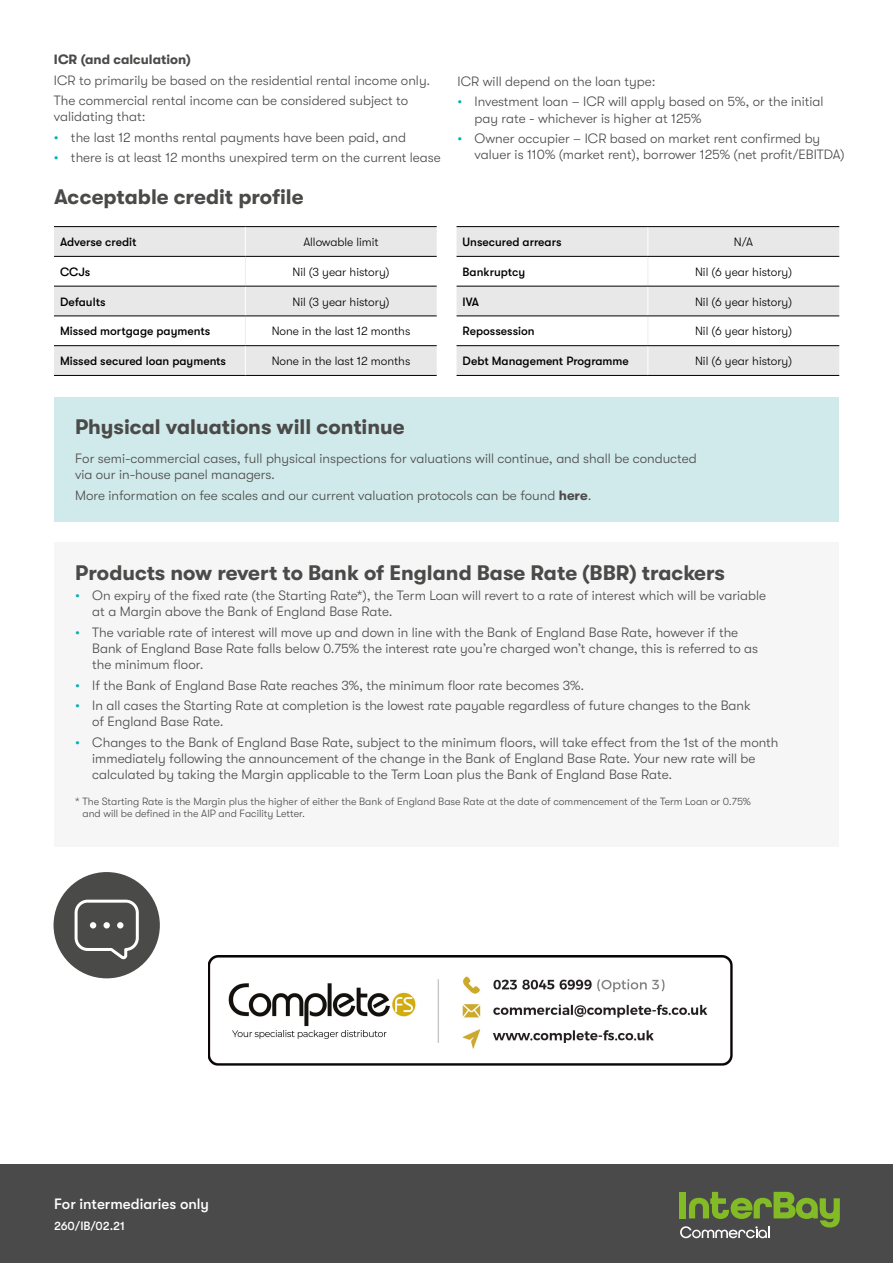
<style>
.page{position:relative;width:893px;height:1263px;background:#fff}
.page>*{position:absolute;margin:0;border:0;box-sizing:border-box;transform-origin:0 0}
.t1{font:700 21px "GT Walsheim";color:#4a4a49}
.t2{font:500 15px "GT Walsheim";color:#fff}
.t3{font:300 13.5px/16.2px "GT Walsheim";color:#4a4a49}
.t4{font:700 13.5px "GT Walsheim";color:#4a4a49}
.t5{font:300 12px "GT Walsheim";color:#000}
.t6{font:500 12px "GT Walsheim";color:#000}
.t7{font:500 12px "GT Walsheim";color:#fff}
.t8{font:300 10.5px/12.6px "GT Walsheim";color:#4a4a49}
.s1{color:#00b1b3}
.s2{font-weight:700}
</style>
<div class="page">
<div style="left:0;top:1164px;width:893px;height:99px;background:#4a4a4a"></div>
<div style="left:679px;top:1192px;width:7px;height:26px;background:#83bb26"></div>
<svg style="left:680px;top:1192px;width:160px;height:46px"></svg>
<svg style="left:54px;top:227px;width:383px;height:148px"></svg>
<hr style="left:54px;top:286px;width:191px;height:1px;background:#000">
<hr style="left:245px;top:286px;width:192px;height:1px;background:#000">
<hr style="left:54px;top:316px;width:191px;height:1px;background:#000">
<hr style="left:245px;top:316px;width:192px;height:1px;background:#000">
<hr style="left:54px;top:345px;width:191px;height:1px;background:#000">
<hr style="left:245px;top:345px;width:192px;height:1px;background:#000">
<hr style="left:54px;top:256px;width:191px;height:1px;background:#000">
<hr style="left:245px;top:256px;width:192px;height:1px;background:#000">
<hr style="left:54px;top:226px;width:191px;height:1px;background:#000">
<hr style="left:245px;top:226px;width:192px;height:1px;background:#000">
<hr style="left:54px;top:375px;width:191px;height:1px;background:#000">
<hr style="left:245px;top:375px;width:192px;height:1px;background:#000">
<svg style="left:457px;top:227px;width:382px;height:148px"></svg>
<hr style="left:457px;top:286px;width:191px;height:1px;background:#000">
<hr style="left:648px;top:286px;width:191px;height:1px;background:#000">
<hr style="left:457px;top:316px;width:191px;height:1px;background:#000">
<hr style="left:648px;top:316px;width:191px;height:1px;background:#000">
<hr style="left:457px;top:256px;width:191px;height:1px;background:#000">
<hr style="left:648px;top:256px;width:191px;height:1px;background:#000">
<hr style="left:457px;top:345px;width:191px;height:1px;background:#000">
<hr style="left:648px;top:345px;width:191px;height:1px;background:#000">
<hr style="left:457px;top:226px;width:191px;height:1px;background:#000">
<hr style="left:648px;top:226px;width:191px;height:1px;background:#000">
<hr style="left:457px;top:375px;width:191px;height:1px;background:#000">
<hr style="left:648px;top:375px;width:191px;height:1px;background:#000">
<div style="left:54px;top:542px;width:785px;height:305px;background:#f6f6f6"></div>
<div style="left:54px;top:397px;width:785px;height:124px;background:#d0e9ea"></div>
<div style="left:54px;top:872px;width:106px;height:106px;background:#4a4a49;border-radius:50%"></div>
<svg style="left:74px;top:899px;width:65px;height:59px"></svg>
<img style="left:209px;top:956px;width:523px;height:109px">
<p class="t4" style="left:54px;top:52px;width:139px">ICR (and calculation)</p>
<p class="t3" style="left:54px;top:70px;width:378px;line-height:20.4px">ICR to primarily be based on the residential rental income only.<br>The commercial rental income can be considered subject to</p>
<p class="t3" style="left:54px;top:109px;width:93px">validating that:</p>
<p class="t3" style="left:54px;top:129px;width:354px"><span class="s1">•</span> the last 12 months rental payments have been paid, and</p>
<p class="t3" style="left:54px;top:150px;width:388px"><span class="s1">•</span> there is at least 12 months unexpired term on the current lease</p>
<h1 class="t1" style="left:54px;top:185px;width:251px">Acceptable credit profile</h1>
<p class="t6" style="left:60px;top:235px;width:78px">Adverse credit</p>
<p class="t5" style="left:303px;top:235px;width:77px">Allowable limit</p>
<p class="t6" style="left:60px;top:265px;width:32px">CCJs</p>
<p class="t5" style="left:292px;top:265px;width:99px">Nil (3 year history)</p>
<p class="t6" style="left:60px;top:295px;width:47px">Defaults</p>
<p class="t5" style="left:292px;top:295px;width:99px">Nil (3 year history)</p>
<p class="t6" style="left:60px;top:324px;width:152px">Missed mortgage payments</p>
<p class="t5" style="left:272px;top:325px;width:140px">None in the last 12 months</p>
<p class="t6" style="left:60px;top:354px;width:168px">Missed secured loan payments</p>
<p class="t5" style="left:272px;top:354px;width:140px">None in the last 12 months</p>
<p class="t3" style="left:458px;top:73px;width:199px">ICR will depend on the loan type:</p>
<p class="t3" style="left:475px;top:94px;width:350px;text-indent:-17px"><span class="s1">•</span> Investment loan – ICR will apply based on 5%, or the initial pay rate - whichever is higher at 125%</p>
<p class="t3" style="left:475px;top:130px;width:372px;text-indent:-17px"><span class="s1">•</span> Owner occupier – ICR based on market rent confirmed by valuer is 110% (market rent), borrower 125% (net profit/EBITDA)</p>
<p class="t6" style="left:463px;top:235px;width:100px">Unsecured arrears</p>
<p class="t5" style="left:734px;top:235px;width:21px">N/A</p>
<p class="t6" style="left:463px;top:265px;width:64px">Bankruptcy</p>
<p class="t5" style="left:695px;top:265px;width:99px">Nil (6 year history)</p>
<p class="t6" style="left:463px;top:295px;width:18px">IVA</p>
<p class="t5" style="left:695px;top:295px;width:99px">Nil (6 year history)</p>
<p class="t6" style="left:463px;top:324px;width:74px">Repossession</p>
<p class="t5" style="left:695px;top:325px;width:99px">Nil (6 year history)</p>
<p class="t6" style="left:463px;top:354px;width:168px">Debt Management Programme</p>
<p class="t5" style="left:695px;top:354px;width:99px">Nil (6 year history)</p>
<h1 class="t1" style="left:75px;top:415px;width:331px">Physical valuations will continue</h1>
<p class="t3" style="left:75px;top:451px;width:623px">For semi-commercial cases, full physical inspections for valuations will continue, and shall be conducted via our in-house panel managers.</p>
<p class="t3" style="left:75px;top:487px;width:518px">More information on fee scales and our current valuation protocols can be found <span class="s2">here</span>.</p>
<h1 class="t1" style="left:75px;top:561px;width:651px">Products now revert to Bank of England Base Rate (BBR) trackers</h1>
<p class="t3" style="left:92px;top:587px;width:675px;text-indent:-17px"><span class="s1">•</span> On expiry of the fixed rate (the Starting Rate*), the Term Loan will revert to a rate of interest which will be variable at a Margin above the Bank of England Base Rate.</p>
<p class="t3" style="left:92px;top:624px;width:667px;text-indent:-17px"><span class="s1">•</span> The variable rate of interest will move up and down in line with the Bank of England Base Rate, however if the<br>Bank of England Base Rate falls below 0.75% the interest rate you’re charged won’t change, this is referred to as the minimum floor.</p>
<p class="t3" style="left:75px;top:677px;width:511px"><span class="s1">•</span> If the Bank of England Base Rate reaches 3%, the minimum floor rate becomes 3%.</p>
<p class="t3" style="left:92px;top:697px;width:660px;text-indent:-17px"><span class="s1">•</span> In all cases the Starting Rate at completion is the lowest rate payable regardless of future changes to the Bank of England Base Rate.</p>
<p class="t3" style="left:92px;top:734px;width:688px;text-indent:-17px"><span class="s1">•</span> Changes to the Bank of England Base Rate, subject to the minimum floors, will take effect from the 1st of the month immediately following the announcement of the change in the Bank of England Base Rate. Your new rate will be calculated by taking the Margin applicable to the Term Loan plus the Bank of England Base Rate.</p>
<p class="t8" style="left:82px;top:795px;width:670px;text-indent:-7px">* The Starting Rate is the Margin plus the higher of either the Bank of England Base Rate at the date of commencement of the Term Loan or 0.75% and will be defined in the AIP and Facility Letter.</p>
<p class="t2" style="left:54px;top:1195px;width:157px">For intermediaries only</p>
<p class="t7" style="left:54px;top:1219px;width:73px">260/IB/02.21</p>
</div>
